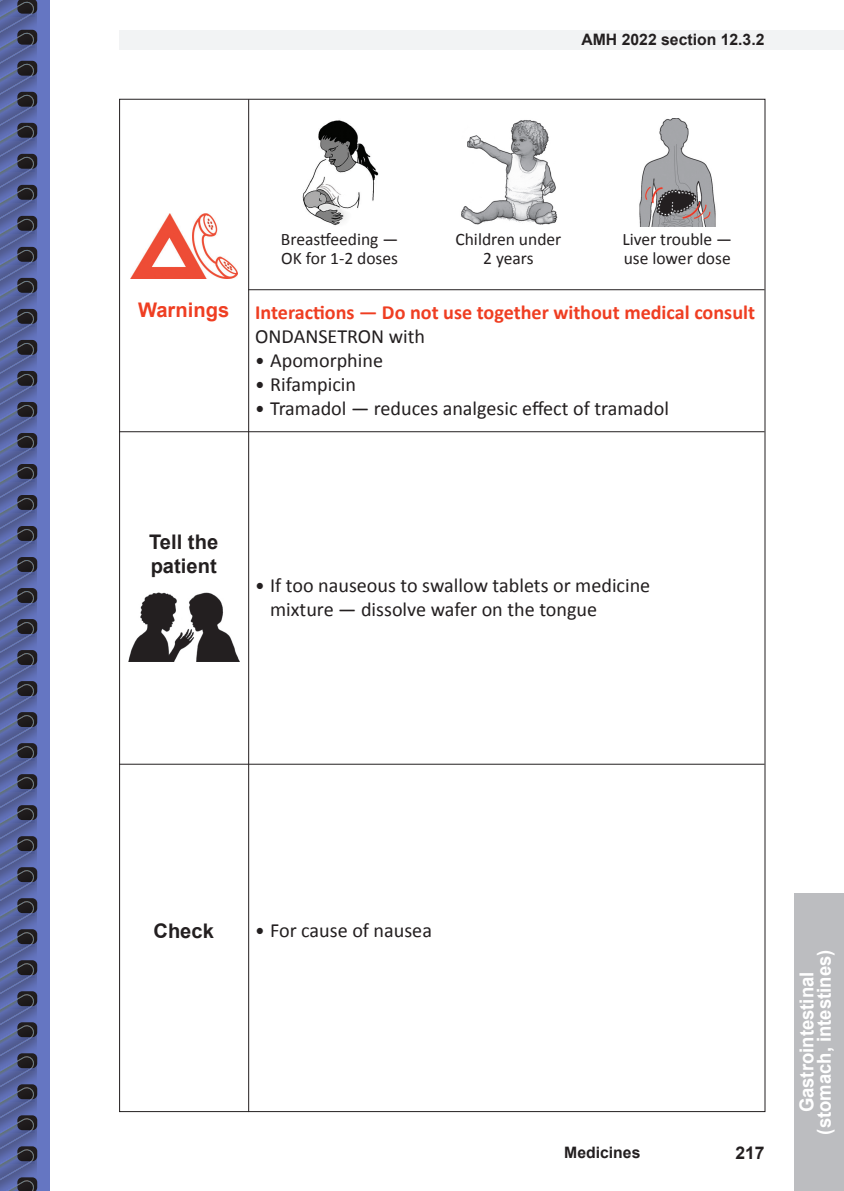
<style>
.page{position:relative;width:844px;height:1191px;background:#fff}
.page>*{position:absolute;margin:0;border:0;box-sizing:border-box;transform-origin:0 0}
.Table_Standard_Text{font:20.12px/24.2px "Calibri";color:#231f20}
.Table_Standard_Text-2{font:700 20.12px "Calibri";color:#ef3e22}
.Medicine_Table_Row_H{font:700 20.12px/24.2px "Arial";color:#231f20}
.Medicine_Table_Row_H-2{font:700 20.12px "Arial";color:#ef3e22}
.Section{font:700 19.25px/17.5px "Arial";color:#fff;text-align:center;scale:.96 1}
.Table_Centered_Capti{font:17.5px/19.2px "Calibri";color:#231f20}
.t1{font:700 17.5px "Arial";color:#231f20}
.t2{font:700 15.75px "Arial";color:#231f20}
</style>
<div class="page">
<div style="left:0;top:0;width:50px;height:1191px;background:#6576c2"></div>
<div style="left:119px;top:30px;width:724px;height:20px;background:#f2f3f4"></div>
<hr style="left:248px;top:99px;width:1px;height:1013px;background:#231f20">
<hr style="left:248px;top:289px;width:516px;height:1px;background:#231f20">
<hr style="left:119px;top:431px;width:129px;height:1px;background:#231f20">
<hr style="left:248px;top:431px;width:516px;height:1px;background:#231f20">
<hr style="left:119px;top:763px;width:129px;height:1px;background:#231f20">
<hr style="left:248px;top:763px;width:516px;height:1px;background:#231f20">
<img style="left:130px;top:214px;width:107px;height:65px">
<img style="left:302px;top:120px;width:77px;height:106px">
<img style="left:461px;top:120px;width:97px;height:105px">
<img style="left:639px;top:118px;width:77px;height:108px">
<img style="left:128px;top:592px;width:111px;height:69px">
<div style="left:794px;top:893px;width:49px;height:298px;background:#bcbdc0"></div>
<svg style="left:0;top:0;width:37px;height:1191px;background:#4d5784"></svg>
<p class="t2" style="left:581px;top:29px;width:184px">AMH 2022 section 12.3.2</p>
<p class="Medicine_Table_Row_H-2" style="left:138px;top:297px;width:92px">Warnings</p>
<p class="Table_Centered_Capti" style="left:281px;top:229px;width:119px">Breastfeeding —<br>OK for 1-2 doses</p>
<p class="Table_Centered_Capti" style="left:455px;top:229px;width:107px;text-align:center">Children under<br>2 years</p>
<p class="Table_Centered_Capti" style="left:622px;top:229px;width:111px">Liver trouble — use lower dose</p>
<p class="Table_Standard_Text-2" style="left:255px;top:298px;width:501px">Interactions — Do not use together without medical consult</p>
<p class="Table_Standard_Text" style="left:255px;top:324px;width:171px">ONDANSETRON with</p>
<p class="Table_Standard_Text" style="left:255px;top:348px;width:129px">• Apomorphine</p>
<p class="Table_Standard_Text" style="left:255px;top:372px;width:102px">• Rifampicin</p>
<p class="Table_Standard_Text" style="left:255px;top:396px;width:415px">• Tramadol — reduces analgesic effect of tramadol</p>
<p class="Medicine_Table_Row_H" style="left:149px;top:530px;width:70px">Tell the patient</p>
<p class="Table_Standard_Text" style="left:270px;top:573px;width:381px;text-indent:-15px">• If too nauseous to swallow tablets or medicine mixture — dissolve wafer on the tongue</p>
<p class="Medicine_Table_Row_H" style="left:153px;top:919px;width:62px">Check</p>
<p class="Table_Standard_Text" style="left:255px;top:917px;width:178px">• For cause of nausea</p>
<p class="t2" style="left:564px;top:1141px;width:78px">Medicines</p>
<p class="t1" style="left:735px;top:1141px;width:31px">217</p>
<p class="Section" style="left:798px;top:1134px;width:194px;rotate:-90deg">Gastrointestinal (stomach, intestines)</p>
</div>
